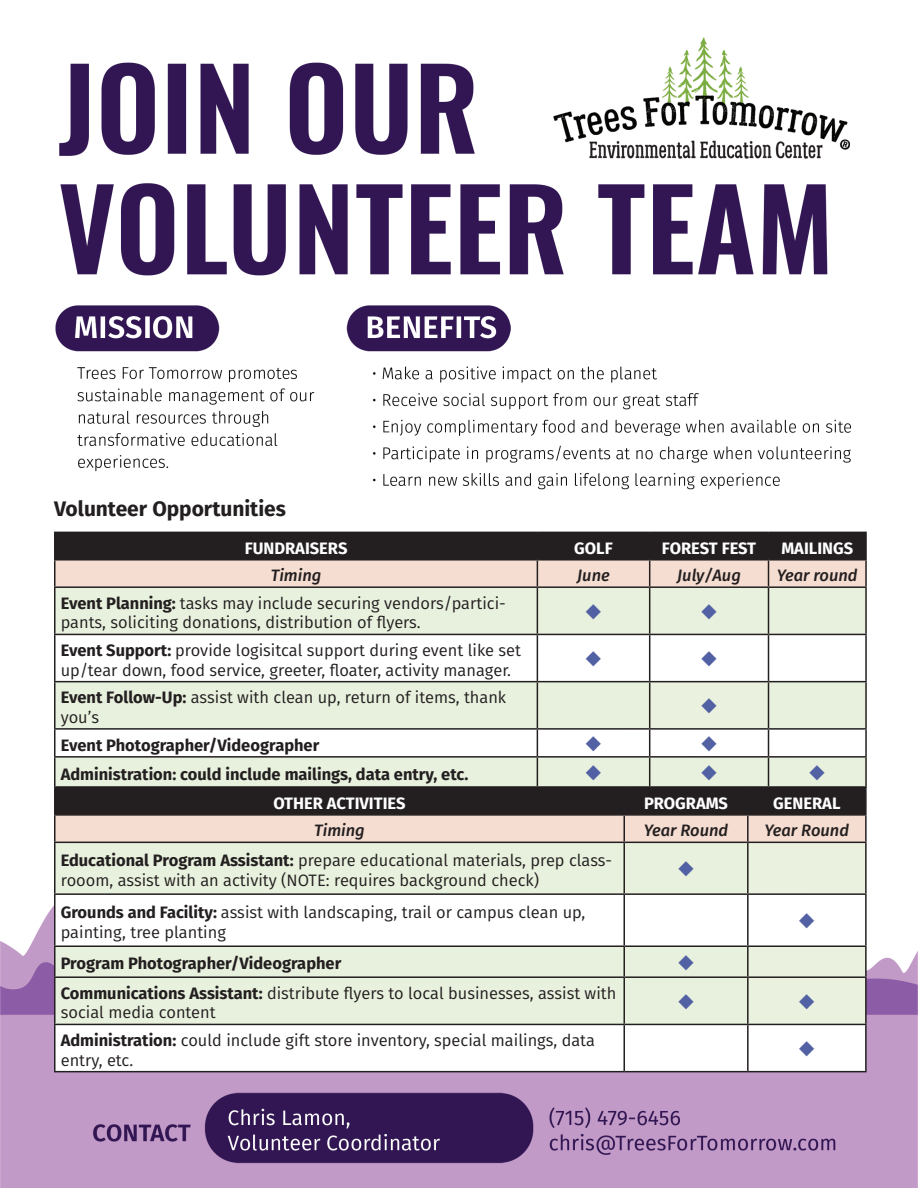
<style>
.page{position:relative;width:918px;height:1188px;background:#fff}
.page>*{position:absolute;margin:0;border:0;box-sizing:border-box;transform-origin:0 0}
.t1{font:700 21px "Fira Sans";color:#231f20}
.t2{font:16.5px/19.8px "Fira Sans";color:#231f20}
.t3{font:700 16.5px "Fira Sans";color:#231f20}
.t4{font:700 16.5px "Fira Sans";color:#fff}
.t5{font:italic 500 16.5px "Fira Sans";color:#231f20}
.s1{font-weight:700}
</style>
<div class="page">
<img style="left:0;top:37px;width:918px;height:1151px">
<div style="left:56px;top:588px;width:809px;height:140px;background:#e8f1dd"></div>
<div style="left:650px;top:682px;width:119px;height:47px;background:#eaf2df"></div>
<hr style="left:54px;top:561px;width:2px;height:25px;background:#231f20">
<hr style="left:865px;top:561px;width:2px;height:25px;background:#231f20">
<hr style="left:54px;top:586px;width:483px;height:2px;background:#231f20">
<hr style="left:54px;top:588px;width:2px;height:46px;background:#231f20">
<hr style="left:537px;top:586px;width:113px;height:2px;background:#231f20">
<hr style="left:537px;top:588px;width:1px;height:46px;background:#231f20">
<hr style="left:650px;top:586px;width:119px;height:2px;background:#231f20">
<hr style="left:649px;top:588px;width:1px;height:46px;background:#231f20">
<hr style="left:769px;top:586px;width:98px;height:2px;background:#231f20">
<hr style="left:768px;top:588px;width:1px;height:46px;background:#231f20">
<hr style="left:865px;top:588px;width:2px;height:46px;background:#231f20">
<hr style="left:54px;top:634px;width:483px;height:1px;background:#231f20">
<hr style="left:54px;top:635px;width:2px;height:46px;background:#231f20">
<hr style="left:769px;top:634px;width:98px;height:1px;background:#231f20">
<hr style="left:865px;top:635px;width:2px;height:46px;background:#231f20">
<hr style="left:54px;top:681px;width:483px;height:1px;background:#231f20">
<hr style="left:54px;top:682px;width:2px;height:46px;background:#231f20">
<hr style="left:537px;top:682px;width:1px;height:46px;background:#231f20">
<hr style="left:649px;top:682px;width:1px;height:46px;background:#231f20">
<hr style="left:769px;top:681px;width:98px;height:1px;background:#231f20">
<hr style="left:768px;top:682px;width:1px;height:46px;background:#231f20">
<hr style="left:865px;top:682px;width:2px;height:46px;background:#231f20">
<hr style="left:54px;top:728px;width:483px;height:2px;background:#231f20">
<hr style="left:54px;top:730px;width:2px;height:26px;background:#231f20">
<hr style="left:537px;top:728px;width:113px;height:2px;background:#231f20">
<hr style="left:650px;top:728px;width:119px;height:2px;background:#231f20">
<hr style="left:769px;top:728px;width:98px;height:2px;background:#231f20">
<hr style="left:865px;top:730px;width:2px;height:26px;background:#231f20">
<hr style="left:54px;top:756px;width:483px;height:2px;background:#231f20">
<hr style="left:54px;top:758px;width:2px;height:28px;background:#231f20">
<hr style="left:769px;top:756px;width:98px;height:2px;background:#231f20">
<hr style="left:865px;top:758px;width:2px;height:28px;background:#231f20">
<hr style="left:54px;top:786px;width:483px;height:2px;background:#231f20">
<hr style="left:769px;top:786px;width:98px;height:2px;background:#231f20">
<hr style="left:54px;top:532px;width:483px;height:1px;background:#231f20">
<hr style="left:54px;top:533px;width:2px;height:26px;background:#231f20">
<hr style="left:769px;top:532px;width:98px;height:1px;background:#231f20">
<svg style="left:55px;top:532px;width:811px;height:55px;background:#877974"></svg>
<hr style="left:865px;top:533px;width:2px;height:26px;background:#231f20">
<hr style="left:54px;top:559px;width:483px;height:2px;background:#231f20">
<hr style="left:537px;top:559px;width:113px;height:2px;background:#231f20">
<hr style="left:650px;top:559px;width:119px;height:2px;background:#231f20">
<hr style="left:769px;top:559px;width:98px;height:2px;background:#231f20">
<hr style="left:54px;top:816px;width:2px;height:26px;background:#231f20">
<hr style="left:865px;top:816px;width:2px;height:26px;background:#231f20">
<hr style="left:54px;top:842px;width:570px;height:1px;background:#231f20">
<hr style="left:54px;top:843px;width:2px;height:50px;background:#231f20">
<hr style="left:748px;top:842px;width:119px;height:1px;background:#231f20">
<hr style="left:865px;top:843px;width:2px;height:50px;background:#231f20">
<hr style="left:54px;top:893px;width:570px;height:2px;background:#231f20">
<hr style="left:54px;top:895px;width:2px;height:50px;background:#231f20">
<hr style="left:748px;top:893px;width:119px;height:2px;background:#231f20">
<hr style="left:865px;top:895px;width:2px;height:50px;background:#231f20">
<hr style="left:54px;top:945px;width:570px;height:2px;background:#231f20">
<hr style="left:54px;top:947px;width:2px;height:29px;background:#231f20">
<hr style="left:748px;top:945px;width:119px;height:2px;background:#231f20">
<hr style="left:865px;top:947px;width:2px;height:29px;background:#231f20">
<hr style="left:54px;top:976px;width:570px;height:2px;background:#231f20">
<hr style="left:54px;top:978px;width:2px;height:46px;background:#231f20">
<hr style="left:748px;top:976px;width:119px;height:2px;background:#231f20">
<hr style="left:865px;top:978px;width:2px;height:46px;background:#231f20">
<hr style="left:54px;top:1024px;width:570px;height:1px;background:#231f20">
<hr style="left:54px;top:1025px;width:2px;height:46px;background:#231f20">
<hr style="left:748px;top:1024px;width:119px;height:1px;background:#231f20">
<hr style="left:865px;top:1025px;width:2px;height:46px;background:#231f20">
<hr style="left:54px;top:1071px;width:570px;height:1px;background:#231f20">
<hr style="left:748px;top:1071px;width:119px;height:1px;background:#231f20">
<hr style="left:54px;top:788px;width:2px;height:26px;background:#231f20">
<hr style="left:865px;top:788px;width:2px;height:26px;background:#231f20">
<hr style="left:54px;top:814px;width:570px;height:2px;background:#231f20">
<hr style="left:748px;top:814px;width:119px;height:2px;background:#231f20">
<svg style="left:586px;top:604px;width:15px;height:15px"></svg>
<svg style="left:702px;top:604px;width:15px;height:15px"></svg>
<svg style="left:55px;top:634px;width:811px;height:48px"></svg>
<svg style="left:55px;top:729px;width:811px;height:343px"></svg>
<p class="t1" style="left:54px;top:491px;width:233px">Volunteer Opportunities</p>
<p class="t4" style="left:245px;top:534px;width:104px">FUNDRAISERS</p>
<p class="t4" style="left:574px;top:534px;width:40px">GOLF</p>
<p class="t4" style="left:662px;top:534px;width:96px">FOREST FEST</p>
<p class="t4" style="left:781px;top:534px;width:73px">MAILINGS</p>
<p class="t5" style="left:271px;top:562px;width:52px">Timing</p>
<p class="t5" style="left:577px;top:562px;width:34px">June</p>
<p class="t5" style="left:677px;top:562px;width:65px">July/Aug</p>
<p class="t5" style="left:777px;top:562px;width:82px">Year round</p>
<p class="t2" style="left:61px;top:593px;width:447px"><span class="s1">Event Planning:</span> tasks may include securing vendors/partici&shy;pants, soliciting donations, distribution of flyers.</p>
<p class="t2" style="left:61px;top:640px;width:462px"><span class="s1">Event Support:</span> provide logisitcal support during event like set up/tear down, food service, greeter, floater, activity manager.</p>
<p class="t2" style="left:61px;top:687px;width:447px"><span class="s1">Event Follow-Up:</span> assist with clean up, return of items, thank you’s</p>
<p class="t3" style="left:61px;top:731px;width:260px">Event Photographer/Videographer</p>
<p class="t3" style="left:61px;top:760px;width:409px">Administration: could include mailings, data entry, etc.</p>
<p class="t4" style="left:273px;top:789px;width:134px">OTHER ACTIVITIES</p>
<p class="t4" style="left:644px;top:789px;width:85px">PROGRAMS</p>
<p class="t4" style="left:773px;top:789px;width:69px">GENERAL</p>
<p class="t5" style="left:314px;top:817px;width:52px">Timing</p>
<p class="t5" style="left:644px;top:817px;width:86px">Year Round</p>
<p class="t5" style="left:765px;top:817px;width:86px">Year Round</p>
<p class="t2" style="left:61px;top:850px;width:553px"><span class="s1">Educational Program Assistant:</span> prepare educational materials, prep class&shy;rooom, assist with an activity (NOTE: requires background check)</p>
<p class="t2" style="left:61px;top:902px;width:526px"><span class="s1">Grounds and Facility:</span> assist with landscaping, trail or campus clean up, painting, tree planting</p>
<p class="t3" style="left:61px;top:950px;width:282px">Program Photographer/Videographer</p>
<p class="t2" style="left:61px;top:983px;width:557px"><span class="s1">Communications Assistant:</span> distribute flyers to local businesses, assist with social media content</p>
<p class="t2" style="left:61px;top:1030px;width:536px"><span class="s1">Administration:</span> could include gift store inventory, special mailings, data entry, etc.</p>
</div>
